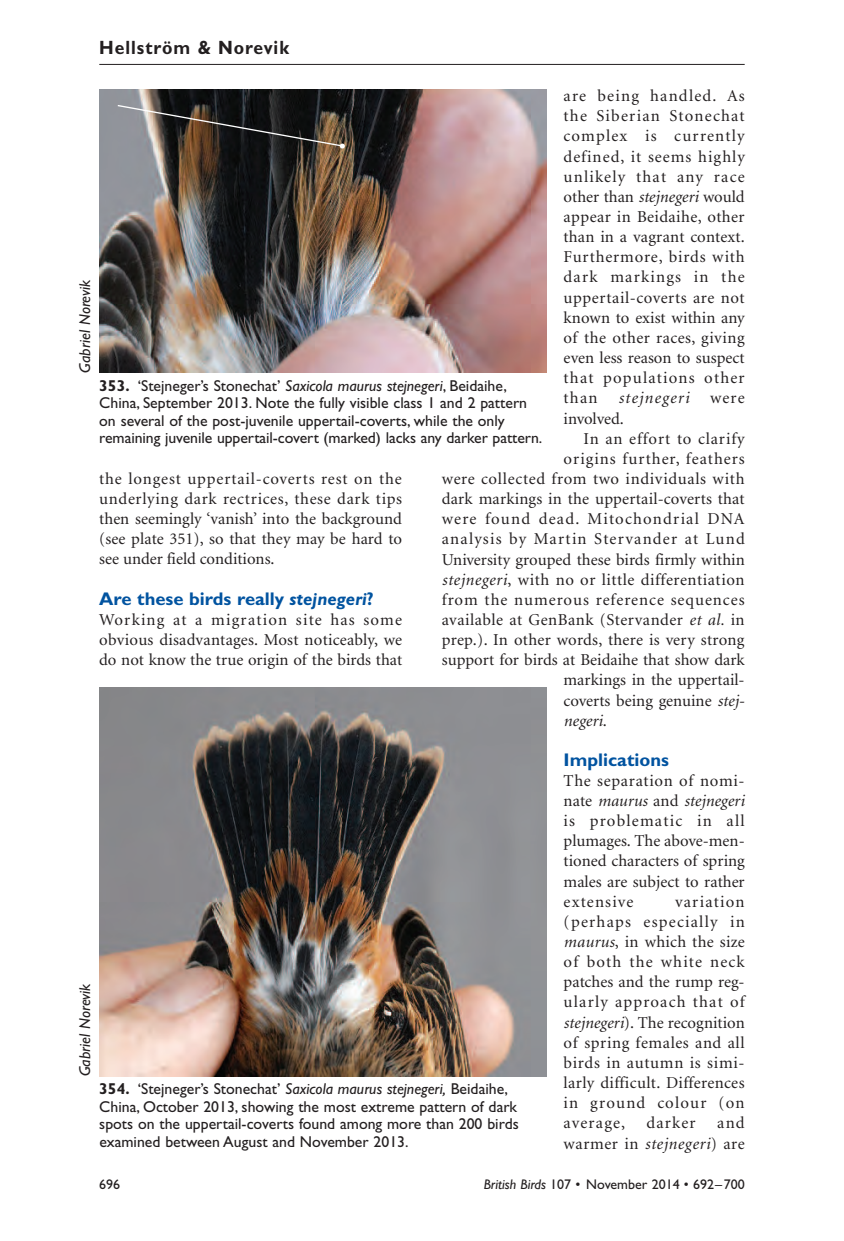
<style>
.page{position:relative;width:844px;height:1241px;background:#fff}
.page>*{position:absolute;margin:0;border:0;box-sizing:border-box;transform-origin:0 0}
.t1{font:700 19.25px "Gill Sans";letter-spacing:.055em;color:#231f20;scale:.91 1}
.t2{font:700 18.38px "Gill Sans";color:#0153a0}
.t3{font:16.62px/20.1px "Minion";letter-spacing:.015em;color:#231f20;text-align:justify}
.t4{font:16.62px/20.1px "Minion";letter-spacing:.035em;color:#231f20;text-align:right}
.t5{font:16.62px "Minion";letter-spacing:.07em;color:#231f20}
.t6{font:16.62px "Minion";letter-spacing:.04em;color:#231f20}
.t7{font:16.62px "Minion";letter-spacing:.055em;color:#231f20}
.t8{font:16.62px "Minion";letter-spacing:.06em;color:#231f20}
.t9{font:16.62px "Minion";letter-spacing:.05em;color:#231f20}
.t10{font:italic 16.62px "Minion";letter-spacing:.07em;color:#231f20}
.t11{font:16.62px "Minion";letter-spacing:-.01em;color:#231f20}
.t12{font:15.75px/17.5px "Gill Sans";color:#231f20}
.t13{font:italic 15.75px "Gill Sans";color:#231f20}
.t14{font:14px "Gill Sans";color:#231f20}
.s1{font-style:italic}
.s2{font-weight:700}
.s3{font-style:normal}
</style>
<div class="page">
<hr style="left:99px;top:64px;width:645px;height:1px;background:#231f20">
<img style="left:99px;top:89px;width:447px;height:283px">
<svg style="left:116px;top:104px;width:229px;height:44px;background:#46413d"></svg>
<img style="left:99px;top:687px;width:447px;height:388px">
<p class="t1" style="left:99px;top:41px;width:210px">Hellström &amp; Norevik</p>
<p class="t13" style="left:79px;top:372px;width:94px;rotate:-90deg">Gabriel Norevik</p>
<p class="t13" style="left:79px;top:1075px;width:94px;rotate:-90deg">Gabriel Norevik</p>
<p class="t3" style="left:563px;top:87px;width:183px">are being handled. As the Siberian Stonechat complex is currently defined, it seems highly unlikely that any race other than <span class="s1">stejnegeri</span> would appear in Beidaihe, other than in a vagrant context.<br>Furthermore, birds with dark markings in the uppertail-coverts are not known to exist within any of the other races, giving even less reason to suspect that populations other than</p>
<p class="t12" style="left:99px;top:378px;width:444px"><span class="s2">353.</span> ‘Stejneger’s Stonechat’ <span class="s1">Saxicola maurus stejnegeri</span>, Beidaihe, China, September 2013. Note the fully visible class 1 and 2 pattern on several of the post-juvenile uppertail-coverts, while the only remaining juvenile uppertail-covert (marked) lacks any darker pattern.</p>
<p class="t10" style="left:618px;top:391px;width:72px">stejnegeri</p>
<p class="t3" style="left:710px;top:389px;width:36px">were</p>
<p class="t11" style="left:563px;top:411px;width:62px">involved.</p>
<p class="t9" style="left:583px;top:432px;width:162px">In an effort to clarify</p>
<p class="t8" style="left:563px;top:452px;width:182px">origins further, feathers</p>
<p class="t6" style="left:441px;top:472px;width:304px">were collected from two individuals with</p>
<p class="t3" style="left:441px;top:490px;width:304px">dark markings in the uppertail-coverts that</p>
<p class="t5" style="left:441px;top:512px;width:304px">were found dead. Mitochondrial DNA</p>
<p class="t5" style="left:441px;top:532px;width:304px">analysis by Martin Stervander at Lund</p>
<p class="t3" style="left:441px;top:550px;width:304px">University grouped these birds firmly within</p>
<p class="t4" style="left:441px;top:570px;width:304px"><span class="s1">stejnegeri</span>, with no or little differentiation</p>
<p class="t7" style="left:441px;top:593px;width:304px">from the numerous reference sequences</p>
<p class="t3" style="left:441px;top:610px;width:304px">available at GenBank (Stervander <span class="s1">et al.</span> in</p>
<p class="t3" style="left:441px;top:631px;width:304px">prep.). In other words, there is very strong</p>
<p class="t3" style="left:441px;top:651px;width:304px">support for birds at Beidaihe that show dark</p>
<p class="t3" style="left:563px;top:671px;width:182px">markings in the uppertail-</p>
<p class="t3" style="left:563px;top:691px;width:182px">coverts being genuine <span class="s1">stej-</span></p>
<p class="t10" style="left:563px;top:713px;width:45px">negeri<span class="s3">.</span></p>
<p class="t2" style="left:563px;top:752px;width:107px">Implications</p>
<p class="t3" style="left:563px;top:771px;width:182px">The separation of nomi&shy;nate <span class="s1">maurus</span> and <span class="s1">stejnegeri </span>is problematic in all plumages. The above-men&shy;tioned characters of spring males are subject to rather extensive</p>
<p class="t3" style="left:99px;top:469px;width:304px">the longest uppertail-coverts rest on the underlying dark rectrices, these dark tips then seemingly ‘vanish’ into the background (see plate 351), so that they may be hard to see under field conditions.</p>
<p class="t2" style="left:99px;top:591px;width:276px">Are these birds really <span class="s1">stejnegeri</span>?</p>
<p class="t3" style="left:99px;top:610px;width:304px">Working at a migration site has some obvious disadvantages. Most noticeably, we do not know the true origin of the birds that</p>
<p class="t3" style="left:563px;top:892px;width:182px;text-indent:111px">variation (perhaps especially in <span class="s1">maurus</span>, in which the size of both the white neck patches and the rump reg&shy;ularly approach that of <span class="s1">stejnegeri</span>). The recognition of spring females and all birds in autumn is simi&shy;larly difficult. Differences in ground colour (on average,</p>
<p class="t12" style="left:99px;top:1081px;width:421px"><span class="s2">354.</span> ‘Stejneger’s Stonechat’ <span class="s1">Saxicola maurus stejnegeri,</span> Beidaihe, China, October 2013, showing the most extreme pattern of dark spots on the uppertail-coverts found among more than 200 birds examined between August and November 2013.</p>
<p class="t4" style="left:563px;top:1114px;width:182px">and<br>warmer in <span class="s1">stejnegeri</span>) are</p>
<p class="t3" style="left:646px;top:1114px;width:51px">darker</p>
<p class="t14" style="left:99px;top:1179px;width:22px">696</p>
<p class="t14" style="left:483px;top:1179px;width:262px"><span class="s1">British Birds</span> 107 • November 2014 • 692–700</p>
</div>
